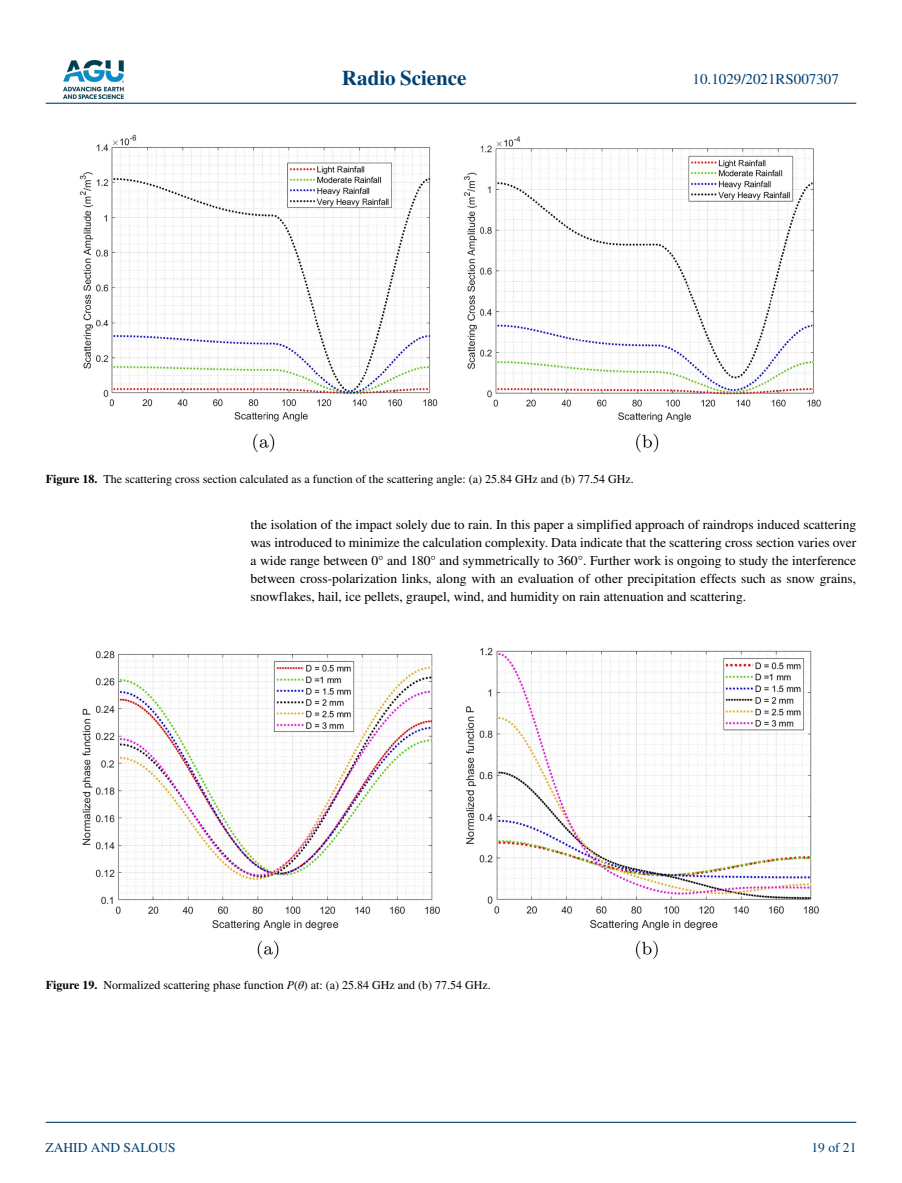
<style>
.page{position:relative;width:902px;height:1183px;background:#fff}
.page>*{position:absolute;margin:0;border:0;box-sizing:border-box;transform-origin:0 0}
.t1{font:700 21px "STIX";color:#004174}
.t2{font:15px "STIX";color:#004174}
.t3{font:13.5px/18px "STIX";color:#000;text-align:justify}
.t4{font:13.5px "STIX";color:#004174}
.t5{font:12px "STIX";color:#000}
.s1{font-weight:700}
.s2{font-style:italic}
</style>
<div class="page">
<img style="left:63px;top:60px;width:60px;height:39px">
<hr style="left:46px;top:103px;width:810px;height:1px;background:#004174">
<hr style="left:46px;top:1121px;width:810px;height:1px;background:#004174">
<img style="left:79px;top:134px;width:742px;height:319px">
<img style="left:82px;top:647px;width:737px;height:312px">
<h1 class="t1" style="left:342px;top:66px;width:126px">Radio Science</h1>
<p class="t2" style="left:692px;top:69px;width:148px">10.1029/2021RS007307</p>
<p class="t5" style="left:46px;top:471px;width:589px"><span class="s1">Figure 18.</span> The scattering cross section calculated as a function of the scattering angle: (a) 25.84 GHz and (b) 77.54 GHz.</p>
<p class="t3" style="left:250px;top:516px;width:607px">the isolation of the impact solely due to rain. In this paper a simplified approach of raindrops induced scattering was introduced to minimize the calculation complexity. Data indicate that the scattering cross section varies over a wide range between 0° and 180° and symmetrically to 360°. Further work is ongoing to study the interference between cross-polarization links, along with an evaluation of other precipitation effects such as snow grains, snowflakes, hail, ice pellets, graupel, wind, and humidity on rain attenuation and scattering.</p>
<p class="t5" style="left:46px;top:976px;width:446px"><span class="s1">Figure 19.</span> Normalized scattering phase function <span class="s2">P</span>(<span class="s2">θ</span>) at: (a) 25.84 GHz and (b) 77.54 GHz.</p>
<p class="t4" style="left:45px;top:1138px;width:132px">ZAHID AND SALOUS</p>
<p class="t4" style="left:811px;top:1138px;width:46px">19 of 21</p>
</div>
